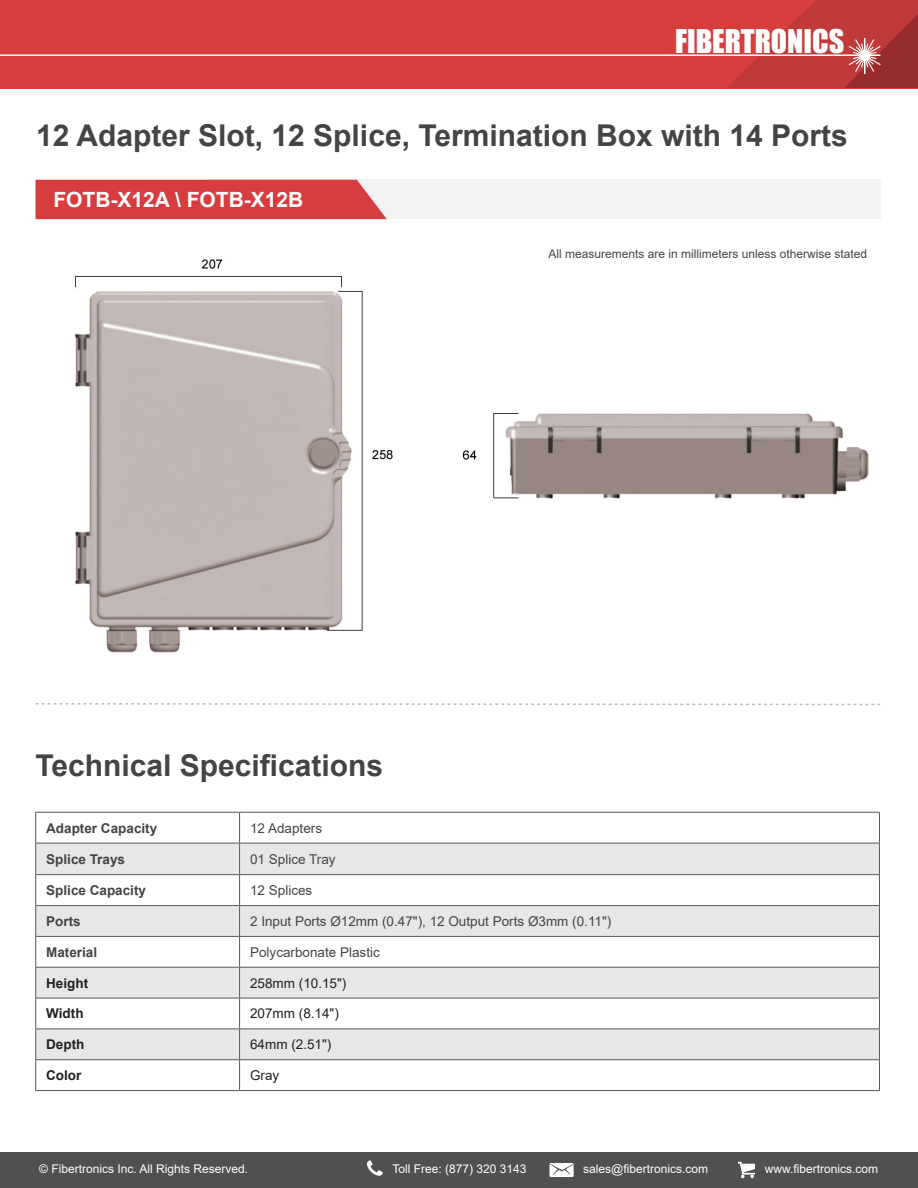
<style>
.page{position:relative;width:918px;height:1188px;background:#fff}
.page>*{position:absolute;margin:0;border:0;box-sizing:border-box;transform-origin:0 0}
.t1{font:700 30px "Arial";color:#434545}
.t2{font:30px "Impact";color:#fff}
.t3{font:700 21px "Arial";color:#fff}
.t4{font:13.5px "Arial";color:#434545}
.t5{font:700 13.5px "Arial";color:#434545}
.t6{font:13.5px "Arial";color:#231f20}
.t7{font:700 13.5px "Arial";color:#231f20}
.t8{font:12px "Arial";color:#fff}
.t9{font:12px "Arial";color:#434545}
</style>
<div class="page">
<svg style="left:0;top:0;width:918px;height:88px;background:#d24141"></svg>
<div style="left:0;top:1152px;width:918px;height:36px;background:#4f5151"></div>
<svg style="left:367px;top:1160px;width:16px;height:16px"></svg>
<svg style="left:549px;top:1163px;width:25px;height:14px"></svg>
<svg style="left:738px;top:1162px;width:17px;height:16px"></svg>
<img style="left:75px;top:259px;width:794px;height:394px">
<svg style="left:35px;top:703px;width:846px;height:3px"></svg>
<div style="left:206px;top:180px;width:675px;height:39px;background:#f3f3f3"></div>
<div style="left:36px;top:180px;width:351px;height:39px;background:#d73d3f"></div>
<svg style="left:36px;top:813px;width:843px;height:277px"></svg>
<svg style="left:36px;top:844px;width:843px;height:215px;fill:#e6e7e9"></svg>
<hr style="left:35px;top:812px;width:205px;height:1px;background:#58595b">
<hr style="left:35px;top:813px;width:1px;height:30px;background:#58595b">
<hr style="left:240px;top:812px;width:640px;height:1px;background:#58595b">
<hr style="left:239px;top:813px;width:1px;height:30px;background:#58595b">
<hr style="left:879px;top:813px;width:1px;height:30px;background:#58595b">
<hr style="left:35px;top:843px;width:205px;height:1px;background:#58595b">
<hr style="left:35px;top:843px;width:1px;height:31px;background:#58595b">
<hr style="left:240px;top:843px;width:640px;height:1px;background:#58595b">
<hr style="left:239px;top:843px;width:1px;height:31px;background:#58595b">
<hr style="left:879px;top:843px;width:1px;height:31px;background:#58595b">
<hr style="left:35px;top:874px;width:205px;height:1px;background:#58595b">
<hr style="left:35px;top:875px;width:1px;height:30px;background:#58595b">
<hr style="left:240px;top:874px;width:640px;height:1px;background:#58595b">
<hr style="left:239px;top:875px;width:1px;height:30px;background:#58595b">
<hr style="left:879px;top:875px;width:1px;height:30px;background:#58595b">
<hr style="left:35px;top:905px;width:205px;height:1px;background:#58595b">
<hr style="left:35px;top:906px;width:1px;height:30px;background:#58595b">
<hr style="left:240px;top:905px;width:640px;height:1px;background:#58595b">
<hr style="left:239px;top:906px;width:1px;height:30px;background:#58595b">
<hr style="left:879px;top:906px;width:1px;height:30px;background:#58595b">
<hr style="left:35px;top:936px;width:205px;height:1px;background:#58595b">
<hr style="left:35px;top:937px;width:1px;height:30px;background:#58595b">
<hr style="left:240px;top:936px;width:640px;height:1px;background:#58595b">
<hr style="left:239px;top:937px;width:1px;height:30px;background:#58595b">
<hr style="left:879px;top:937px;width:1px;height:30px;background:#58595b">
<hr style="left:35px;top:967px;width:205px;height:1px;background:#58595b">
<hr style="left:35px;top:968px;width:1px;height:30px;background:#58595b">
<hr style="left:240px;top:967px;width:640px;height:1px;background:#58595b">
<hr style="left:239px;top:968px;width:1px;height:30px;background:#58595b">
<hr style="left:879px;top:968px;width:1px;height:30px;background:#58595b">
<hr style="left:35px;top:998px;width:205px;height:1px;background:#58595b">
<hr style="left:35px;top:998px;width:1px;height:31px;background:#58595b">
<hr style="left:240px;top:998px;width:640px;height:1px;background:#58595b">
<hr style="left:239px;top:998px;width:1px;height:31px;background:#58595b">
<hr style="left:879px;top:998px;width:1px;height:31px;background:#58595b">
<hr style="left:35px;top:1029px;width:205px;height:1px;background:#58595b">
<hr style="left:35px;top:1029px;width:1px;height:30px;background:#58595b">
<hr style="left:240px;top:1029px;width:640px;height:1px;background:#58595b">
<hr style="left:239px;top:1029px;width:1px;height:30px;background:#58595b">
<hr style="left:879px;top:1029px;width:1px;height:30px;background:#58595b">
<hr style="left:35px;top:1059px;width:205px;height:1px;background:#58595b">
<hr style="left:35px;top:1060px;width:1px;height:30px;background:#58595b">
<hr style="left:240px;top:1059px;width:640px;height:1px;background:#58595b">
<hr style="left:239px;top:1060px;width:1px;height:30px;background:#58595b">
<hr style="left:879px;top:1060px;width:1px;height:30px;background:#58595b">
<hr style="left:35px;top:1090px;width:205px;height:1px;background:#58595b">
<hr style="left:240px;top:1090px;width:640px;height:1px;background:#58595b">
<h1 class="t2" style="left:675px;top:18px;width:171px">FIBERTRONICS</h1>
<h1 class="t1" style="left:36px;top:115px;width:813px">12 Adapter Slot, 12 Splice, Termination Box with 14 Ports</h1>
<h2 class="t3" style="left:53px;top:185px;width:252px">FOTB-X12A \ FOTB-X12B</h2>
<p class="t9" style="left:548px;top:245px;width:320px">All measurements are in millimeters unless otherwise stated</p>
<h1 class="t1" style="left:35px;top:745px;width:349px">Technical Specifications</h1>
<p class="t5" style="left:46px;top:818px;width:113px">Adapter Capacity</p>
<p class="t4" style="left:250px;top:819px;width:74px">12 Adapters</p>
<p class="t5" style="left:46px;top:850px;width:80px">Splice Trays</p>
<p class="t4" style="left:250px;top:850px;width:87px">01 Splice Tray</p>
<p class="t5" style="left:46px;top:881px;width:101px">Splice Capacity</p>
<p class="t4" style="left:250px;top:881px;width:64px">12 Splices</p>
<p class="t5" style="left:46px;top:912px;width:36px">Ports</p>
<p class="t4" style="left:250px;top:912px;width:363px">2 Input Ports Ø12mm (0.47"), 12 Output Ports Ø3mm (0.11")</p>
<p class="t5" style="left:46px;top:942px;width:53px">Material</p>
<p class="t4" style="left:250px;top:943px;width:131px">Polycarbonate Plastic</p>
<p class="t7" style="left:46px;top:973px;width:43px">Height</p>
<p class="t6" style="left:250px;top:974px;width:98px">258mm (10.15")</p>
<p class="t7" style="left:46px;top:1004px;width:39px">Width</p>
<p class="t6" style="left:250px;top:1004px;width:90px">207mm (8.14")</p>
<p class="t7" style="left:46px;top:1035px;width:40px">Depth</p>
<p class="t6" style="left:250px;top:1035px;width:83px">64mm (2.51")</p>
<p class="t7" style="left:46px;top:1066px;width:37px">Color</p>
<p class="t6" style="left:250px;top:1066px;width:31px">Gray</p>
<p class="t8" style="left:39px;top:1161px;width:210px">© Fibertronics Inc. All Rights Reserved.</p>
<p class="t8" style="left:392px;top:1161px;width:136px">Toll Free: (877) 320 3143</p>
<p class="t8" style="left:583px;top:1161px;width:126px">sales@fibertronics.com</p>
<p class="t8" style="left:765px;top:1161px;width:115px">www.fibertronics.com</p>
</div>
